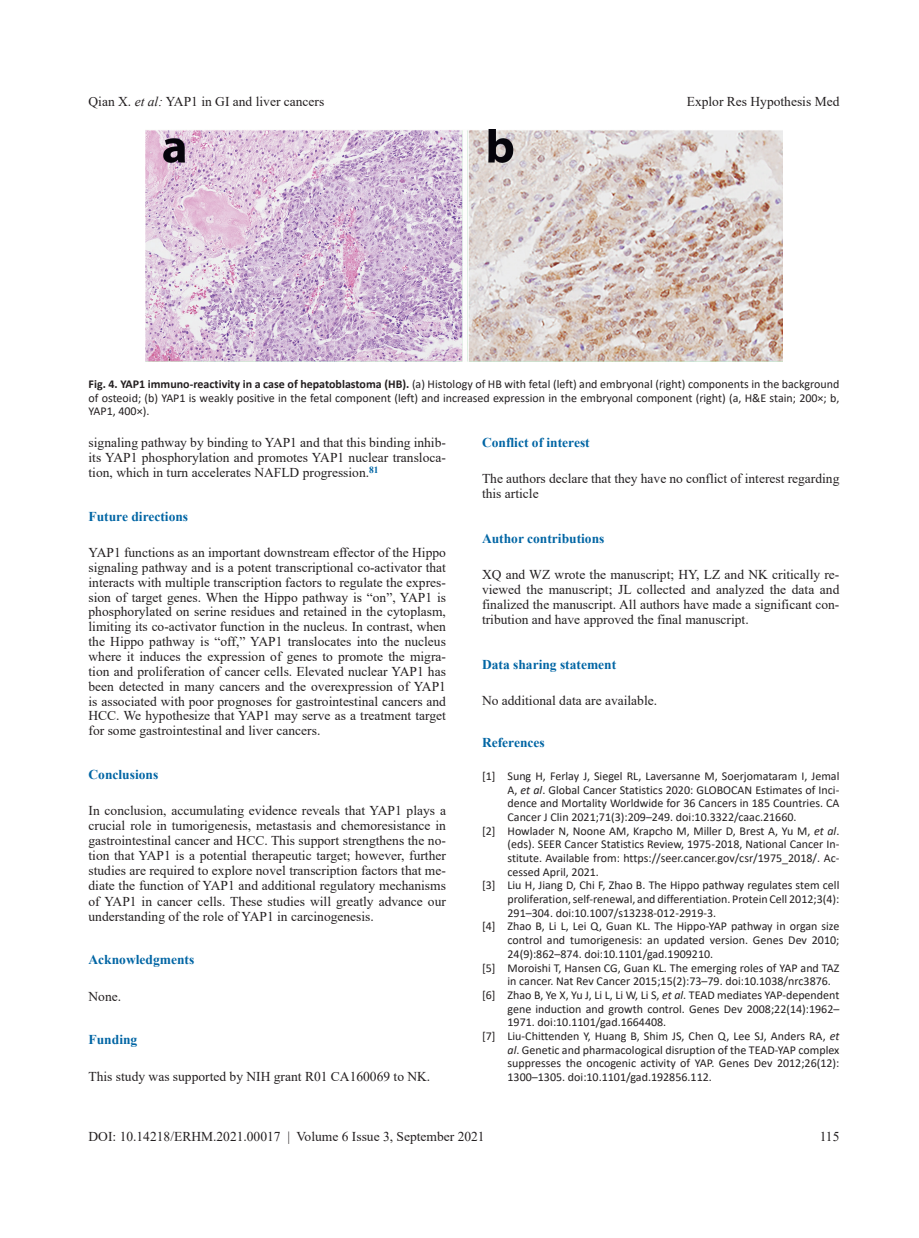
<style>
.page{position:relative;width:919px;height:1238px;background:#fff}
.page>*{position:absolute;margin:0;border:0;box-sizing:border-box;transform-origin:0 0}
.t1{font:13.5px/14.9px "Times New Roman";color:#231f20;text-align:justify}
.t2{font:700 13.5px "Times New Roman";color:#0065a4}
.t3{font:12px/13.5px "Calibri";color:#231f20;text-align:justify}
.s1{font-style:italic}
.s2{font-weight:700}
</style>
<div class="page">
<img style="left:145px;top:129px;width:637px;height:232px">
<p class="t1" style="left:88px;top:93px;width:237px">Qian X. <span class="s1">et al:</span> YAP1 in GI and liver cancers</p>
<p class="t1" style="left:686px;top:93px;width:154px">Explor Res Hypothesis Med</p>
<p class="t3" style="left:88px;top:377px;width:752px"><span class="s2">Fig. 4. YAP1 immuno-reactivity in a case of hepatoblastoma (HB).</span> (a) Histology of HB with fetal (left) and embryonal (right) components in the background of osteoid; (b) YAP1 is weakly positive in the fetal component (left) and increased expression in the embryonal component (right) (a, H&amp;E stain; 200×; b, YAP1, 400×).</p>
<p class="t1" style="left:89px;top:434px;width:359px">signaling pathway by binding to YAP1 and that this binding inhib&shy;its YAP1 phosphorylation and promotes YAP1 nuclear transloca&shy;tion, which in turn accelerates NAFLD progression.<sup>81</sup></p>
<p class="t2" style="left:88px;top:507px;width:101px">Future directions</p>
<p class="t1" style="left:88px;top:544px;width:359px">YAP1 functions as an important downstream effector of the Hippo signaling pathway and is a potent transcriptional co-activator that interacts with multiple transcription factors to regulate the expres&shy;sion of target genes. When the Hippo pathway is “on”, YAP1 is phosphorylated on serine residues and retained in the cytoplasm, limiting its co-activator function in the nucleus. In contrast, when the Hippo pathway is “off,” YAP1 translocates into the nucleus where it induces the expression of genes to promote the migra&shy;tion and proliferation of cancer cells. Elevated nuclear YAP1 has been detected in many cancers and the overexpression of YAP1 is associated with poor prognoses for gastrointestinal cancers and HCC. We hypothesize that YAP1 may serve as a treatment target for some gastrointestinal and liver cancers.</p>
<p class="t2" style="left:88px;top:765px;width:71px">Conclusions</p>
<p class="t1" style="left:88px;top:803px;width:359px">In conclusion, accumulating evidence reveals that YAP1 plays a crucial role in tumorigenesis, metastasis and chemoresistance in gastrointestinal cancer and HCC. This support strengthens the no&shy;tion that YAP1 is a potential therapeutic target; however, further studies are required to explore novel transcription factors that me&shy;diate the function of YAP1 and additional regulatory mechanisms of YAP1 in cancer cells. These studies will greatly advance our understanding of the role of YAP1 in carcinogenesis.</p>
<p class="t2" style="left:88px;top:950px;width:107px">Acknowledgments</p>
<p class="t1" style="left:88px;top:988px;width:34px">None.</p>
<p class="t2" style="left:88px;top:1030px;width:50px">Funding</p>
<p class="t1" style="left:88px;top:1068px;width:343px">This study was supported by NIH grant R01 CA160069 to NK.</p>
<p class="t2" style="left:482px;top:432px;width:109px">Conflict of interest</p>
<p class="t1" style="left:482px;top:470px;width:359px">The authors declare that they have no conflict of interest regarding this article</p>
<p class="t2" style="left:482px;top:528px;width:124px">Author contributions</p>
<p class="t1" style="left:482px;top:566px;width:359px">XQ and WZ wrote the manuscript; HY, LZ and NK critically re&shy;viewed the manuscript; JL collected and analyzed the data and finalized the manuscript. All authors have made a significant con&shy;tribution and have approved the final manuscript.</p>
<p class="t2" style="left:482px;top:654px;width:136px">Data sharing statement</p>
<p class="t1" style="left:482px;top:692px;width:177px">No additional data are available.</p>
<p class="t2" style="left:482px;top:732px;width:64px">References</p>
<p class="t3" style="left:482px;top:768px;width:359px">[1] Sung H, Ferlay J, Siegel RL, Laversanne M, Soerjomataram I, Jemal</p>
<p class="t3" style="left:507px;top:782px;width:333px">A, <span class="s1">et al</span>. Global Cancer Statistics 2020: GLOBOCAN Estimates of Inci-</p>
<p class="t3" style="left:507px;top:796px;width:333px">dence and Mortality Worldwide for 36 Cancers in 185 Countries. CA</p>
<p class="t3" style="left:507px;top:809px;width:290px">Cancer J Clin 2021;71(3):209–249. doi:10.3322/caac.21660.</p>
<p class="t3" style="left:482px;top:823px;width:359px">[2] Howlader N, Noone AM, Krapcho M, Miller D, Brest A, Yu M, <span class="s1">et al</span>.</p>
<p class="t3" style="left:507px;top:837px;width:333px">(eds). SEER Cancer Statistics Review, 1975-2018, National Cancer In-</p>
<p class="t3" style="left:507px;top:850px;width:333px">stitute. Available from: https://seer.cancer.gov/csr/1975_2018/. Ac-</p>
<p class="t3" style="left:507px;top:864px;width:93px">cessed April, 2021.</p>
<p class="t3" style="left:482px;top:878px;width:359px">[3] Liu H, Jiang D, Chi F, Zhao B. The Hippo pathway regulates stem cell</p>
<p class="t3" style="left:507px;top:892px;width:333px">proliferation, self-renewal, and differentiation. Protein Cell 2012;3(4):</p>
<p class="t3" style="left:507px;top:905px;width:210px">291–304. doi:10.1007/s13238-012-2919-3.</p>
<p class="t3" style="left:482px;top:919px;width:359px">[4] Zhao B, Li L, Lei Q, Guan KL. The Hippo-YAP pathway in organ size</p>
<p class="t3" style="left:507px;top:933px;width:333px">control and tumorigenesis: an updated version. Genes Dev 2010;</p>
<p class="t3" style="left:507px;top:946px;width:207px">24(9):862–874. doi:10.1101/gad.1909210.</p>
<p class="t3" style="left:482px;top:960px;width:359px">[5] Moroishi T, Hansen CG, Guan KL. The emerging roles of YAP and TAZ</p>
<p class="t3" style="left:507px;top:974px;width:325px">in cancer. Nat Rev Cancer 2015;15(2):73–79. doi:10.1038/nrc3876.</p>
<p class="t3" style="left:482px;top:987px;width:359px">[6] Zhao B, Ye X, Yu J, Li L, Li W, Li S, <span class="s1">et al</span>. TEAD mediates YAP-dependent</p>
<p class="t3" style="left:507px;top:1001px;width:333px">gene induction and growth control. Genes Dev 2008;22(14):1962–</p>
<p class="t3" style="left:507px;top:1015px;width:160px">1971. doi:10.1101/gad.1664408.</p>
<p class="t3" style="left:482px;top:1028px;width:359px">[7] Liu-Chittenden Y, Huang B, Shim JS, Chen Q, Lee SJ, Anders RA, <span class="s1">et</span></p>
<p class="t3" style="left:507px;top:1042px;width:333px"><span class="s1">al</span>. Genetic and pharmacological disruption of the TEAD-YAP complex</p>
<p class="t3" style="left:507px;top:1056px;width:333px">suppresses the oncogenic activity of YAP. Genes Dev 2012;26(12):</p>
<p class="t3" style="left:507px;top:1070px;width:206px">1300–1305. doi:10.1101/gad.192856.112.</p>
<p class="t1" style="left:88px;top:1128px;width:397px">DOI: 10.14218/ERHM.2021.00017 | Volume 6 Issue 3, September 2021</p>
<p class="t1" style="left:819px;top:1128px;width:21px">115</p>
</div>
